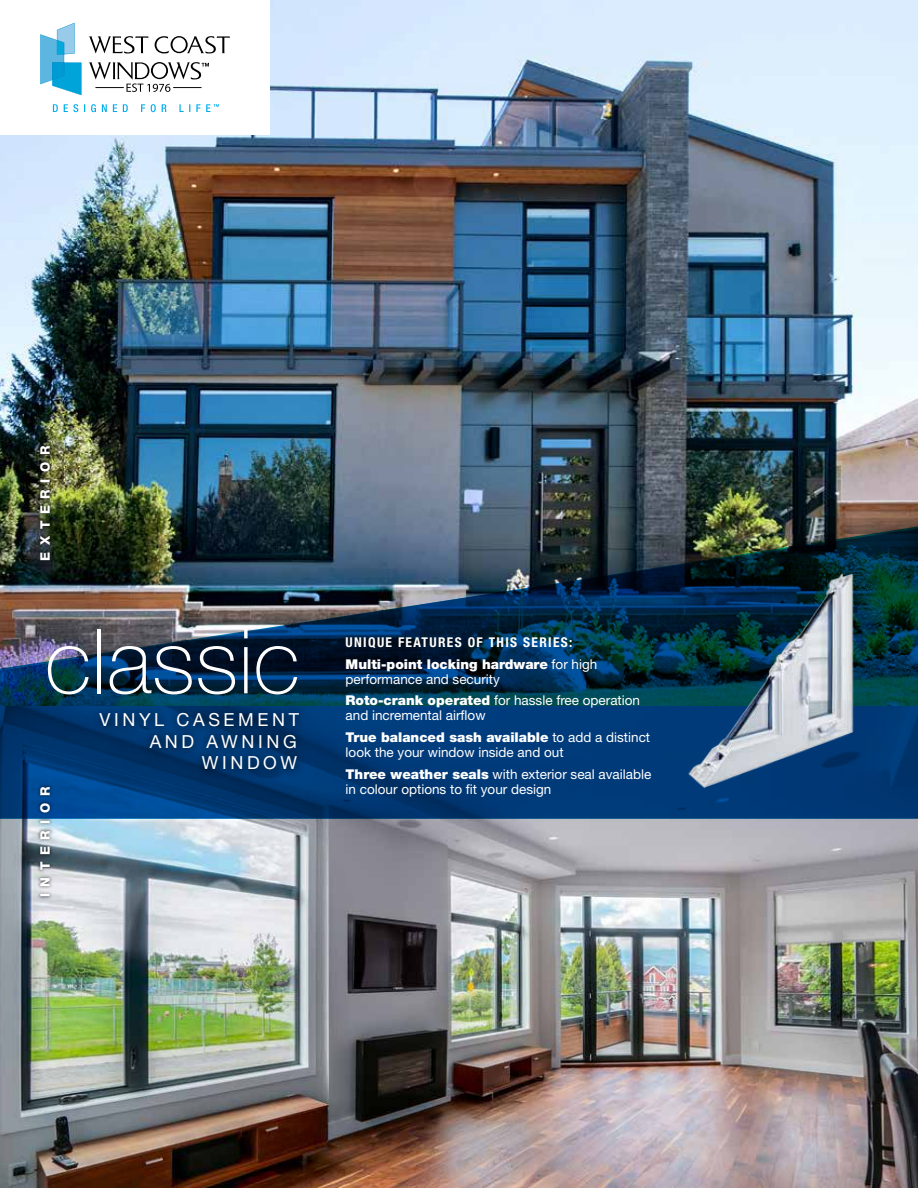
<style>
.page{position:relative;width:918px;height:1188px;background:#fff}
.page>*{position:absolute;margin:0;border:0;box-sizing:border-box;transform-origin:0 0}
.t1{font:100 90px "Helvetica Neue LT Std";color:#fff}
.t2{font:18px/21.6px "Helvetica Neue LT Std";letter-spacing:.2em;color:#fff;text-align:right}
.t3{font:13.5px/21.8px "Helvetica Neue LT Std";color:#fff}
.t4{font:700 condensed 13.5px/21.8px "Helvetica Neue LT Std";letter-spacing:.1em;color:#fff}
.t5{font:800 13.2px "Helvetica Neue LT Std";letter-spacing:.5em;color:#fff}
.s1{font-weight:900;font-stretch:normal}
.s2{font-weight:400;font-stretch:normal}
.s3{font-weight:900}
</style>
<div class="page">
<img style="left:0;top:819px;width:918px;height:369px">
<img style="left:0;top:0;width:918px;height:526px">
<div style="left:0;top:0;width:270px;height:135px;background:#fff"></div>
<svg style="left:89px;top:36px;width:59px;height:18px"></svg>
<svg style="left:155px;top:36px;width:75px;height:18px"></svg>
<svg style="left:40px;top:23px;width:42px;height:72px"></svg>
<svg style="left:89px;top:62px;width:120px;height:30px"></svg>
<svg style="left:53px;top:104px;width:166px;height:8px"></svg>
<img style="left:0;top:526px;width:918px;height:293px">
<svg style="left:91px;top:704px;width:217px;height:75px"></svg>
<img style="left:681px;top:562px;width:178px;height:237px">
<div style="left:36px;top:443px;width:18px;height:120px;background:#000;opacity:.75"></div>
<div style="left:36px;top:784px;width:18px;height:116px;background:#000;opacity:.75"></div>
<p class="t5" style="left:37px;top:561px;width:116px;rotate:-90deg">EXTERIOR</p>
<h1 class="t1" style="left:45px;top:610px;width:257px">classic</h1>
<h2 class="t2" style="left:100px;top:709px;width:201px">VINYL CASEMENT<br>AND AWNING<br>WINDOW</h2>
<p class="t5" style="left:37px;top:897px;width:112px;rotate:-90deg">INTERIOR</p>
<p class="t4" style="left:346px;top:631px;width:253px">UNIQUE FEATURES OF THIS SERIES:<br><span class="s1">Multi-point locking hardware</span> <span class="s2">for high</span></p>
<p class="t3" style="left:346px;top:668px;width:296px">performance and security<br><span class="s3">Roto-crank operated</span> for hassle free operation</p>
<p class="t3" style="left:346px;top:704px;width:306px">and incremental airflow<br><span class="s3">True balanced sash available</span> to add a distinct</p>
<p class="t3" style="left:346px;top:741px;width:307px">look the your window inside and out<br><span class="s3">Three weather seals</span> with exterior seal available</p>
<p class="t3" style="left:346px;top:778px;width:207px">in colour options to fit your design</p>
</div>
